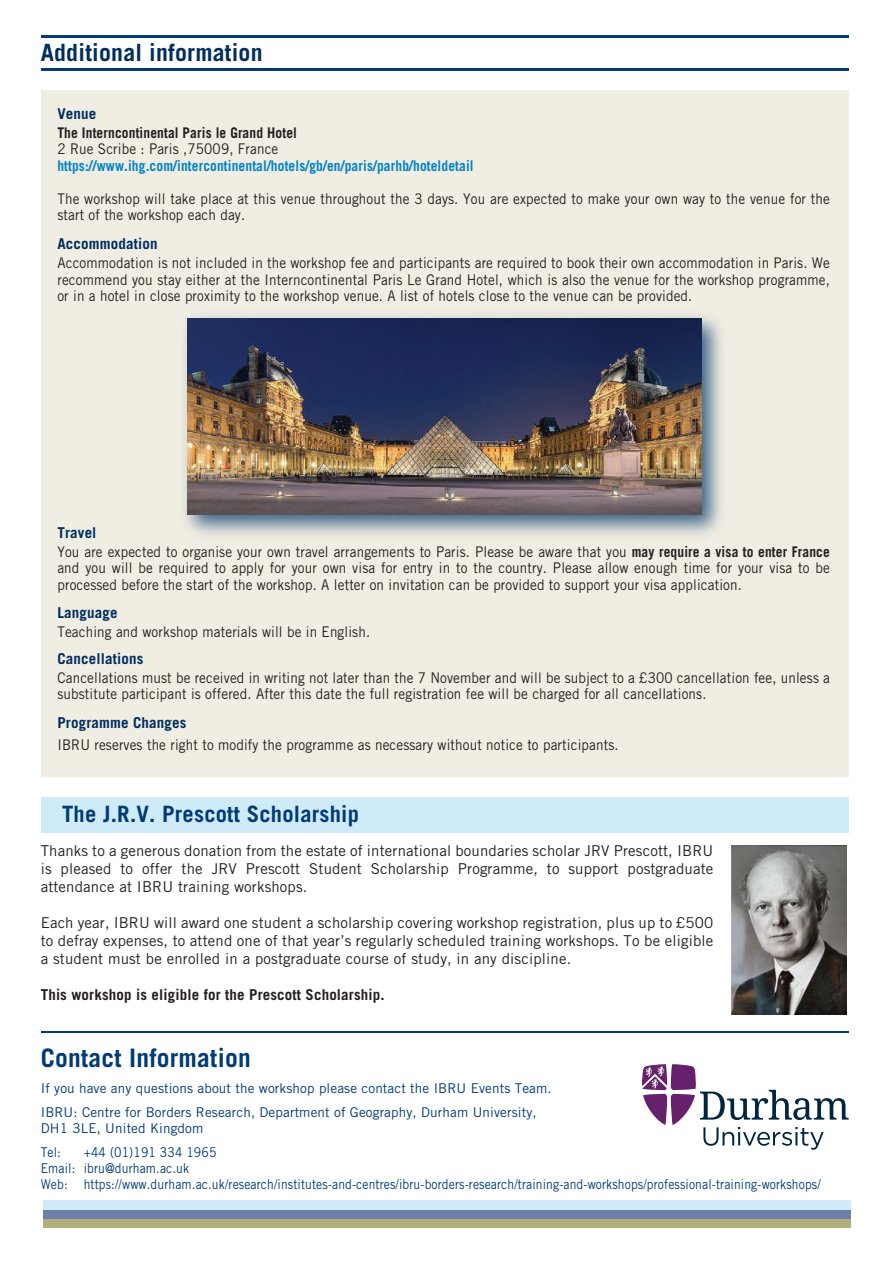
<style>
.page{position:relative;width:893px;height:1263px;background:#fff}
.page>*{position:absolute;margin:0;border:0;box-sizing:border-box;transform-origin:0 0}
.t1{font:700 25.5px "Trade Gothic";letter-spacing:.01em;color:#013b77}
.t2{font:700 23.85px "Trade Gothic";letter-spacing:.01em;color:#002e60}
.t3{font:700 22.5px "Trade Gothic";letter-spacing:.01em;color:#013b77}
.t4{font:15px/18px "Trade Gothic";letter-spacing:.01em;color:#231f20;text-align:justify}
.t5{font:700 15px "Trade Gothic";letter-spacing:.01em;color:#002e60}
.t6{font:700 15px "Trade Gothic";letter-spacing:.01em;color:#231f20}
.t7{font:14.7px/16.5px "Trade Gothic";letter-spacing:.01em;color:#231f20;scale:.92 1}
.t8{font:700 14.7px "Trade Gothic";letter-spacing:.01em;color:#0083ca;scale:.92 1}
.t9{font:700 14.7px "Trade Gothic";letter-spacing:.01em;color:#231f20;scale:.92 1}
.t10{font:13.5px/16.2px "Trade Gothic";letter-spacing:.01em;color:#013b77;scale:.9 1}
.t11{font:13.5px/23.7px "Trade Gothic";letter-spacing:.01em;color:#013b77}
.s1{font-weight:700}
</style>
<div class="page">
<div style="left:43px;top:1218px;width:808px;height:9px;background:#b2af7a"></div>
<div style="left:43px;top:1209px;width:808px;height:9px;background:#6e80a8"></div>
<div style="left:43px;top:1200px;width:808px;height:9px;background:#cfebf8"></div>
<hr style="left:41px;top:1032px;width:808px;height:1px;background:#013b77">
<div style="left:41px;top:90px;width:808px;height:687px;background:#f0ede2"></div>
<div style="left:41px;top:797px;width:808px;height:35px;background:#cfebf8"></div>
<hr style="left:41px;top:35px;width:808px;height:2px;background:#013b77">
<hr style="left:41px;top:68px;width:808px;height:3px;background:#013b77">
<svg style="left:642px;top:1064px;width:207px;height:86px"></svg>
<img style="left:731px;top:845px;width:116px;height:169px">
<img style="left:184px;top:315px;width:538px;height:220px">
<img style="left:188px;top:318px;width:514px;height:196px">
<h2 class="t2" style="left:41px;top:38px;width:223px">Additional information</h2>
<p class="t5" style="left:57px;top:104px;width:40px">Venue</p>
<p class="t9" style="left:57px;top:123px;width:262px">The Interncontinental Paris le Grand Hotel</p>
<p class="t7" style="left:57px;top:141px;width:242px">2 Rue Scribe : Paris ,75009, France</p>
<p class="t8" style="left:57px;top:156px;width:454px">https://www.ihg.com/intercontinental/hotels/gb/en/paris/parhb/hoteldetail</p>
<p class="t7" style="left:57px;top:190px;width:841px">The workshop will take place at this venue throughout the 3 days. You are expected to make your own way to the venue for the start of the workshop each day.</p>
<p class="t5" style="left:57px;top:235px;width:102px">Accommodation</p>
<p class="t7" style="left:57px;top:254px;width:841px;text-align:justify">Accommodation is not included in the workshop fee and participants are required to book their own accommodation in Paris. We recommend you stay either at the Interncontinental Paris Le Grand Hotel, which is also the venue for the workshop programme, or in a hotel in close proximity to the workshop venue. A list of hotels close to the venue can be provided.</p>
<p class="t5" style="left:57px;top:523px;width:41px">Travel</p>
<p class="t7" style="left:57px;top:543px;width:841px;text-align:justify">You are expected to organise your own travel arrangements to Paris. Please be aware that you <span class="s1">may require a visa to enter France </span>and you will be required to apply for your own visa for entry in to the country. Please allow enough time for your visa to be processed before the start of the workshop. A letter on invitation can be provided to support your visa application.</p>
<p class="t5" style="left:57px;top:603px;width:62px">Language</p>
<p class="t7" style="left:57px;top:623px;width:341px">Teaching and workshop materials will be in English.</p>
<p class="t5" style="left:57px;top:649px;width:87px">Cancellations</p>
<p class="t7" style="left:57px;top:669px;width:841px">Cancellations must be received in writing not later than the 7 November and will be subject to a £300 cancellation fee, unless a substitute participant is offered. After this date the full registration fee will be charged for all cancellations.</p>
<p class="t5" style="left:57px;top:714px;width:131px">Programme Changes</p>
<p class="t7" style="left:57px;top:736px;width:611px">IBRU reserves the right to modify the programme as necessary without notice to participants.</p>
<h3 class="t3" style="left:62px;top:800px;width:298px">The J.R.V. Prescott Scholarship</h3>
<p class="t4" style="left:41px;top:842px;width:674px">Thanks to a generous donation from the estate of international boundaries scholar JRV Prescott, IBRU is pleased to offer the JRV Prescott Student Scholarship Programme, to support postgraduate attendance at IBRU training workshops.</p>
<p class="t4" style="left:41px;top:914px;width:674px">Each year, IBRU will award one student a scholarship covering workshop registration, plus up to £500 to defray expenses, to attend one of that year’s regularly scheduled training workshops. To be eligible a student must be enrolled in a postgraduate course of study, in any discipline.</p>
<p class="t6" style="left:41px;top:986px;width:345px">This workshop is eligible for the Prescott Scholarship.</p>
<h1 class="t1" style="left:41px;top:1042px;width:212px">Contact Information</h1>
<p class="t11" style="left:41px;top:1076px;width:512px">If you have any questions about the workshop please contact the IBRU Events Team.<br>IBRU: Centre for Borders Research, Department of Geography, Durham University,</p>
<p class="t11" style="left:41px;top:1116px;width:164px">DH1 3LE, United Kingdom<br>Tel:</p>
<p class="t10" style="left:41px;top:1144px;width:868px;text-indent:43px">+44 (01)191 334 1965<br>Email: ibru@durham.ac.uk<br>Web: https://www.durham.ac.uk/research/institutes-and-centres/ibru-borders-research/training-and-workshops/professional-training-workshops/</p>
</div>
